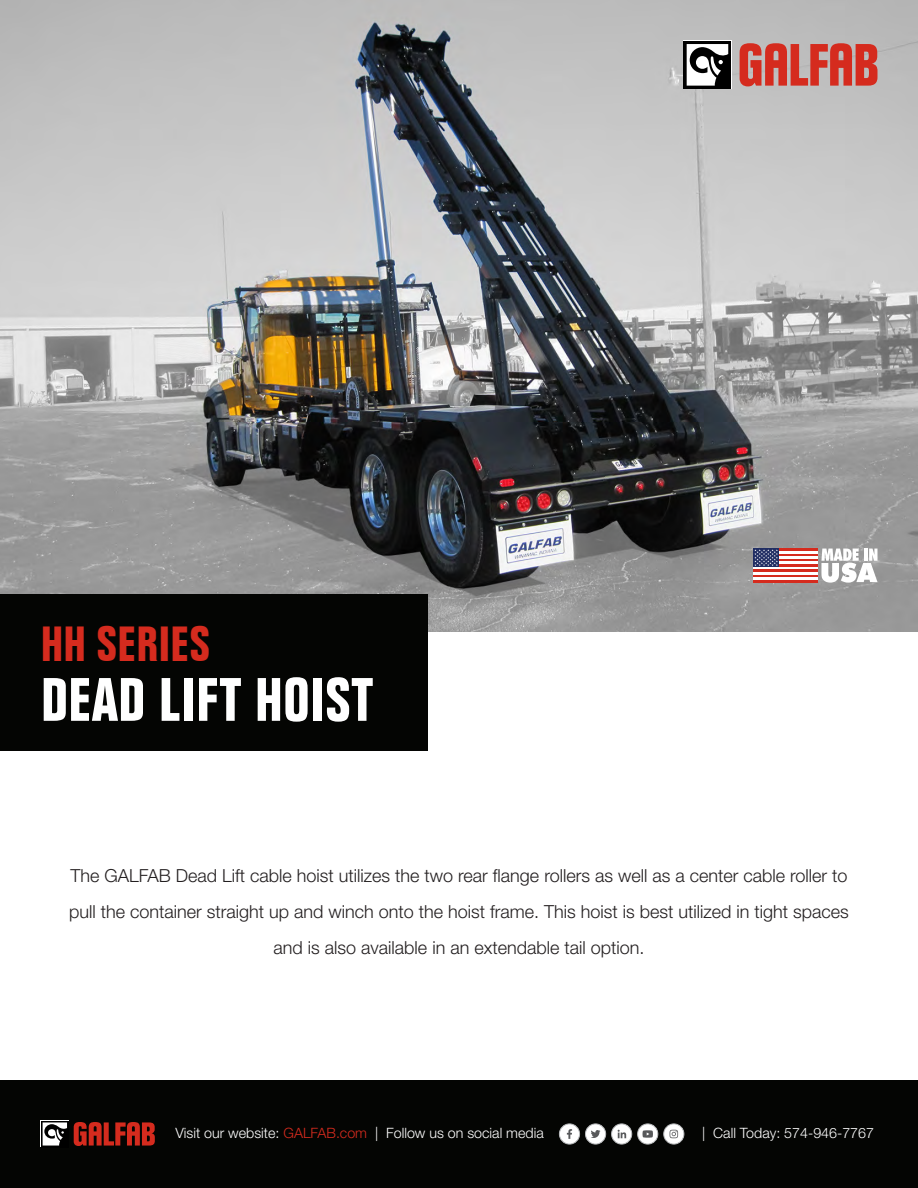
<style>
.page{position:relative;width:918px;height:1188px;background:#fff}
.page>*{position:absolute;margin:0;border:0;box-sizing:border-box;transform-origin:0 0}
.t1{font:700 condensed 60px "Folio BT";color:#fff}
.PRE_H1{font:700 condensed 48px "Folio BT";color:#d52b1e}
.Callout{font:300 18px/36px "Helvetica Neue LT Std";color:#231f20;text-align:center}
.t2{font:300 14.25px "Helvetica Neue LT Std";color:#fff}
.s1{color:#d52b1e}
</style>
<div class="page">
<img style="left:0;top:0;width:918px;height:632px">
<hr style="left:753px;top:567px;width:65px;height:2px;background:#fff">
<hr style="left:753px;top:569px;width:65px;height:3px;background:#d52b1e">
<hr style="left:753px;top:572px;width:65px;height:3px;background:#fff">
<hr style="left:753px;top:575px;width:65px;height:2px;background:#d52b1e">
<hr style="left:753px;top:577px;width:65px;height:3px;background:#fff">
<hr style="left:753px;top:580px;width:65px;height:3px;background:#d52b1e">
<hr style="left:779px;top:548px;width:39px;height:3px;background:#d52b1e">
<hr style="left:779px;top:551px;width:39px;height:3px;background:#fff">
<hr style="left:779px;top:554px;width:39px;height:2px;background:#d52b1e">
<hr style="left:779px;top:556px;width:39px;height:3px;background:#fff">
<hr style="left:779px;top:559px;width:39px;height:3px;background:#d52b1e">
<hr style="left:779px;top:562px;width:39px;height:2px;background:#fff">
<hr style="left:779px;top:564px;width:39px;height:3px;background:#d52b1e">
<div style="left:753px;top:548px;width:26px;height:19px;background:#212e63"></div>
<svg style="left:754px;top:549px;width:24px;height:17px"></svg>
<svg style="left:821px;top:549px;width:56px;height:34px"></svg>
<div style="left:0;top:594px;width:428px;height:157px;background:#040503"></div>
<div style="left:0;top:1080px;width:918px;height:108px;background:#040503"></div>
<div style="left:559px;top:1124px;width:21px;height:20px;background:#fff;border-radius:50%"></div>
<div style="left:559px;top:1124px;width:21px;height:20px;border:1px solid #babcbe;border-radius:50%"></div>
<svg style="left:567px;top:1129px;width:5px;height:10px"></svg>
<div style="left:585px;top:1124px;width:21px;height:20px;background:#fff;border-radius:50%"></div>
<div style="left:585px;top:1124px;width:21px;height:20px;border:1px solid #babcbe;border-radius:50%"></div>
<svg style="left:591px;top:1130px;width:9px;height:8px"></svg>
<svg style="left:612px;top:1124px;width:20px;height:20px"></svg>
<div style="left:611px;top:1124px;width:21px;height:20px;border:1px solid #babcbe;border-radius:50%"></div>
<svg style="left:618px;top:1130px;width:8px;height:8px"></svg>
<div style="left:638px;top:1124px;width:20px;height:20px;background:#fff;border-radius:50%"></div>
<div style="left:637px;top:1124px;width:21px;height:20px;border:1px solid #babcbe;border-radius:50%"></div>
<svg style="left:643px;top:1130px;width:10px;height:8px"></svg>
<svg style="left:664px;top:1124px;width:20px;height:20px"></svg>
<div style="left:663px;top:1124px;width:21px;height:20px;border:1px solid #babcbe;border-radius:50%"></div>
<svg style="left:670px;top:1130px;width:8px;height:8px"></svg>
<svg style="left:40px;top:1120px;width:29px;height:27px"></svg>
<div style="left:41px;top:1121px;width:28px;height:26px;background:linear-gradient(to bottom,#090909,#000)"></div>
<svg style="left:43px;top:1122px;width:24px;height:24px"></svg>
<svg style="left:74px;top:1122px;width:81px;height:24px"></svg>
<svg style="left:683px;top:40px;width:49px;height:49px"></svg>
<svg style="left:684px;top:41px;width:47px;height:47px"></svg>
<svg style="left:687px;top:44px;width:41px;height:42px"></svg>
<svg style="left:740px;top:43px;width:137px;height:43px;background:#cd5b52"></svg>
<p class="PRE_H1" style="left:41px;top:614px;width:171px">HH SERIES</p>
<h1 class="t1" style="left:41px;top:663px;width:334px">DEAD LIFT HOIST</h1>
<p class="Callout" style="left:69px;top:857px;width:781px">The GALFAB Dead Lift cable hoist utilizes the two rear flange rollers as well as a center cable roller to pull the container straight up and winch onto the hoist frame. This hoist is best utilized in tight spaces and is also available in an extendable tail option.</p>
<p class="t2" style="left:175px;top:1125px;width:370px">Visit our website: <span class="s1">GALFAB.com</span> | Follow us on social media</p>
<p class="t2" style="left:702px;top:1125px;width:173px">| Call Today: 574-946-7767</p>
</div>
